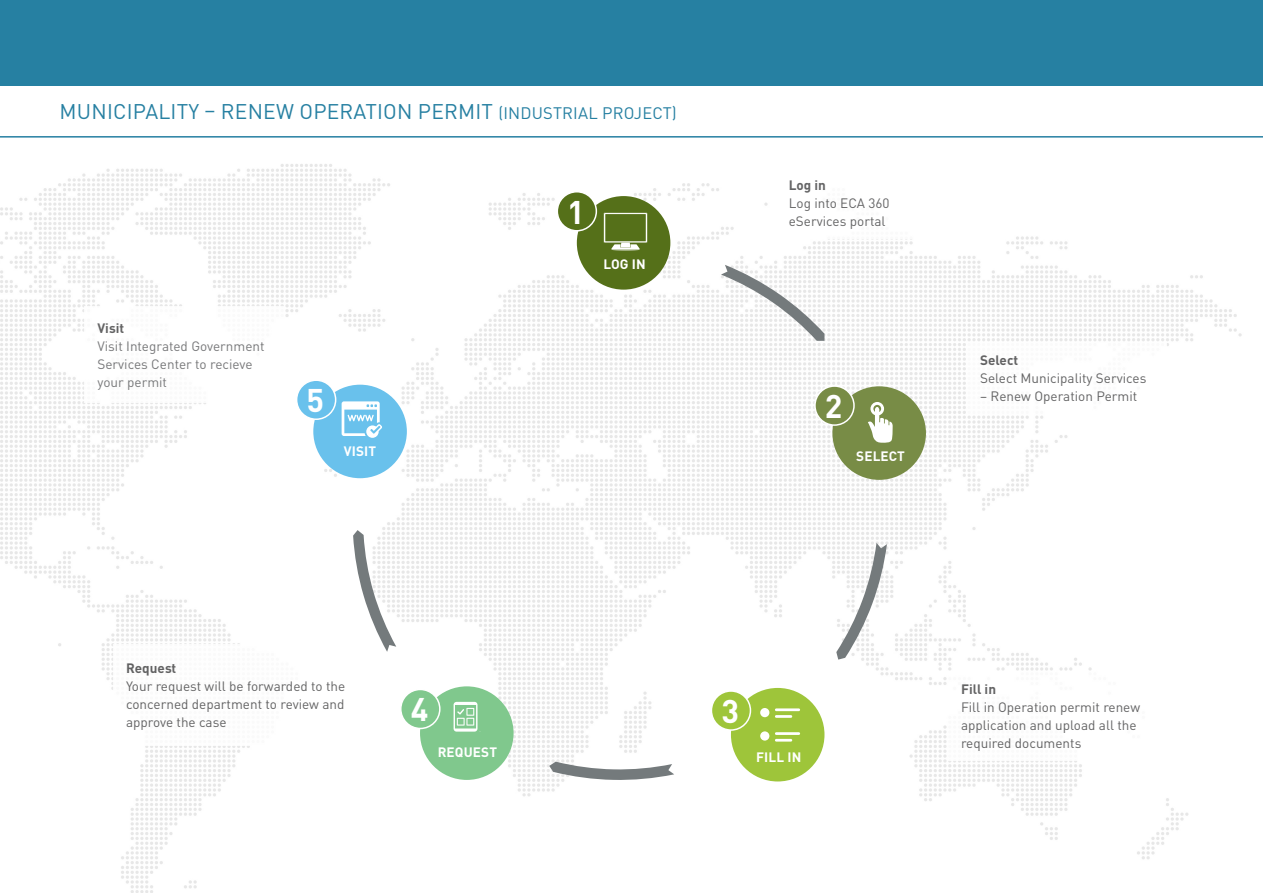
<style>
.page{position:relative;width:1263px;height:893px;background:#fff}
.page>*{position:absolute;margin:0;border:0;box-sizing:border-box;transform-origin:0 0}
.t1{font:700 32.4px "DIN Pro";color:#fff}
.t2{font:21px "DIN Pro";letter-spacing:.01em;color:#2680a2}
.t3{font:13.5px/18px "DIN Pro";color:#3e3e3f}
.t4{font:13.5px/18px "DIN Pro";color:#57585a}
.t5{font:700 13.5px "DIN Pro";color:#3e3e3f}
.t6{font:700 13.5px "DIN Pro";letter-spacing:.01em;color:#fff}
.s1{font-size:16.5px}
</style>
<div class="page">
<img style="left:0;top:164px;width:1242px;height:729px">
<div style="left:577px;top:196px;width:93px;height:94px;background:#557019;border-radius:50%"></div>
<div style="left:731px;top:688px;width:93px;height:93px;background:#9ec53a;border-radius:50%"></div>
<div style="left:420px;top:686px;width:94px;height:94px;background:#80c88d;border-radius:50%"></div>
<div style="left:832px;top:386px;width:94px;height:94px;background:#788c46;border-radius:50%"></div>
<div style="left:313px;top:385px;width:94px;height:93px;background:#69c1ec;border-radius:50%"></div>
<svg style="left:721px;top:265px;width:103px;height:76px"></svg>
<svg style="left:836px;top:543px;width:51px;height:117px"></svg>
<svg style="left:549px;top:762px;width:125px;height:18px"></svg>
<svg style="left:353px;top:530px;width:43px;height:122px"></svg>
<svg style="left:603px;top:213px;width:44px;height:37px"></svg>
<svg style="left:868px;top:402px;width:25px;height:41px"></svg>
<svg style="left:342px;top:401px;width:40px;height:37px"></svg>
<svg style="left:760px;top:708px;width:40px;height:34px"></svg>
<svg style="left:454px;top:702px;width:23px;height:30px"></svg>
<div style="left:711px;top:691px;width:39px;height:39px;background:#9ec53a;border-radius:50%"></div>
<div style="left:711px;top:690px;width:40px;height:41px;border:2px solid #fff;border-radius:50%"></div>
<div style="left:401px;top:689px;width:39px;height:39px;background:#80c88d;border-radius:50%"></div>
<div style="left:400px;top:689px;width:41px;height:40px;border:2px solid #fff;border-radius:50%"></div>
<div style="left:815px;top:386px;width:39px;height:39px;background:#788c46;border-radius:50%"></div>
<div style="left:814px;top:385px;width:41px;height:41px;border:2px solid #fff;border-radius:50%"></div>
<div style="left:776px;top:167px;width:185px;height:72px;background:#fff"></div>
<div style="left:967px;top:342px;width:200px;height:72px;background:#fff"></div>
<div style="left:948px;top:671px;width:213px;height:90px;background:#fff"></div>
<div style="left:85px;top:306px;width:200px;height:97px;background:#fff"></div>
<div style="left:113px;top:644px;width:266px;height:101px;background:#fff"></div>
<div style="left:297px;top:380px;width:39px;height:39px;background:#69c1ec;border-radius:50%"></div>
<div style="left:296px;top:379px;width:40px;height:41px;border:2px solid #fff;border-radius:50%"></div>
<div style="left:557px;top:192px;width:39px;height:39px;background:#557019;border-radius:50%"></div>
<div style="left:557px;top:191px;width:40px;height:40px;border:2px solid #fff;border-radius:50%"></div>
<div style="left:0;top:0;width:1263px;height:85px;background:#2680a2"></div>
<hr style="left:0;top:136px;width:1263px;height:2px;background:#2680a2">
<p class="t2" style="left:60px;top:97px;width:619px">MUNICIPALITY – RENEW OPERATION PERMIT <span class="s1">(INDUSTRIAL PROJECT)</span></p>
<p class="t5" style="left:97px;top:319px;width:28px">Visit</p>
<p class="t4" style="left:97px;top:336px;width:169px">Visit Integrated Government<br>Services Center to recieve your permit</p>
<p class="t1" style="left:307px;top:378px;width:19px">5</p>
<p class="t6" style="left:344px;top:442px;width:34px">VISIT</p>
<p class="t1" style="left:567px;top:190px;width:19px">1</p>
<p class="t6" style="left:603px;top:255px;width:44px">LOG IN</p>
<p class="t5" style="left:789px;top:176px;width:39px">Log in</p>
<p class="t3" style="left:789px;top:194px;width:102px">Log into ECA 360 eServices portal</p>
<p class="t1" style="left:825px;top:384px;width:19px">2</p>
<p class="t6" style="left:856px;top:447px;width:50px">SELECT</p>
<p class="t5" style="left:980px;top:351px;width:40px">Select</p>
<p class="t3" style="left:980px;top:369px;width:168px">Select Municipality Services</p>
<p class="t3" style="left:980px;top:387px;width:159px">– Renew Operation Permit</p>
<p class="t5" style="left:126px;top:659px;width:52px">Request</p>
<p class="t3" style="left:126px;top:676px;width:221px;text-align:justify">Your request will be forwarded to the concerned department to review and approve the case</p>
<p class="t1" style="left:411px;top:688px;width:19px">4</p>
<p class="t1" style="left:721px;top:689px;width:19px">3</p>
<p class="t6" style="left:438px;top:743px;width:61px">REQUEST</p>
<p class="t6" style="left:756px;top:748px;width:47px">FILL IN</p>
<p class="t5" style="left:961px;top:680px;width:37px">Fill in</p>
<p class="t3" style="left:961px;top:698px;width:181px">Fill in Operation permit renew application and upload all the required documents</p>
</div>
